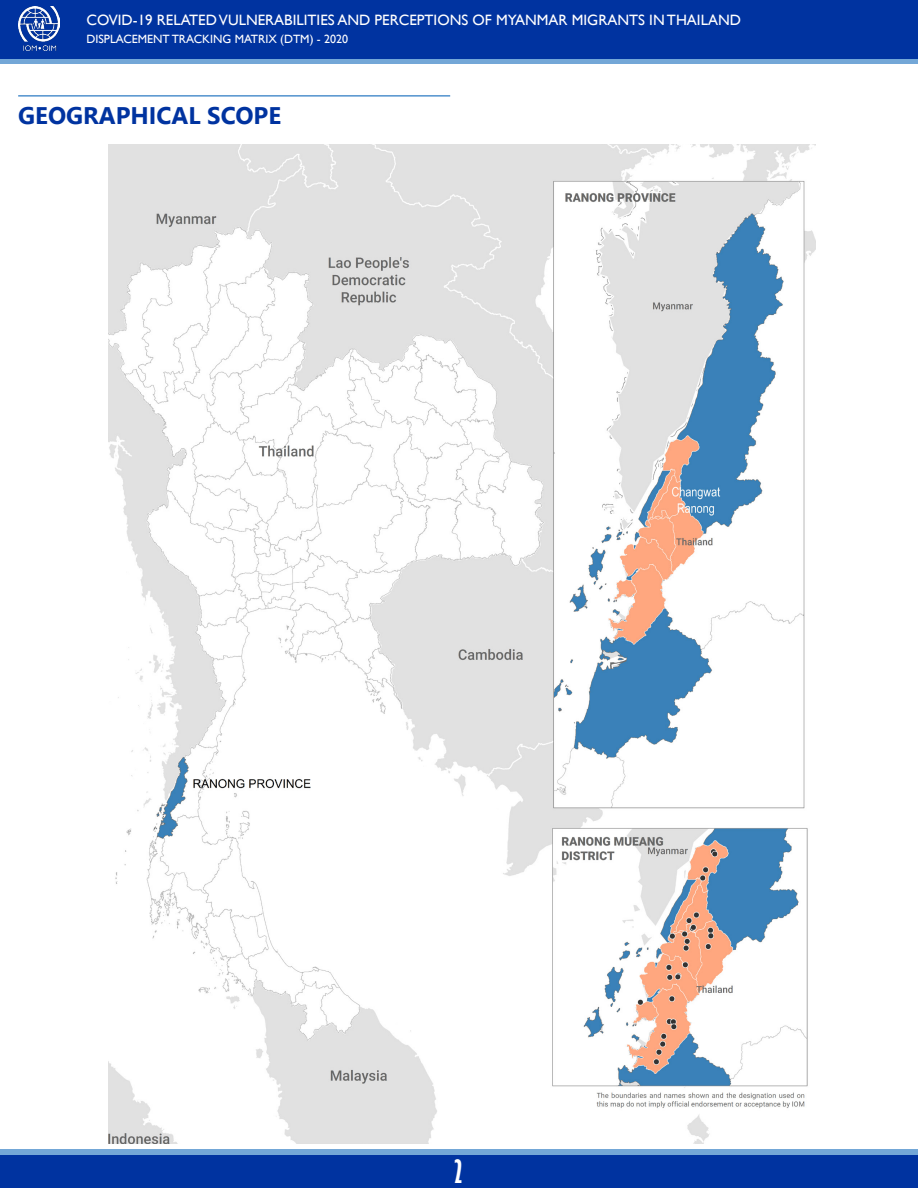
<style>
.page{position:relative;width:918px;height:1188px;background:#fff}
.page>*{position:absolute;margin:0;border:0;box-sizing:border-box;transform-origin:0 0}
.t1{font:700 extra-condensed 30px "Gill Sans";color:#fff}
.t2{font:700 24px "Nirmala UI";color:#0033a0}
.Book_name{font:15px "Gill Sans";color:#fff}
.Book_name-2{font:12px "Gill Sans";color:#fff}
</style>
<div class="page">
<div style="left:0;top:1155px;width:918px;height:33px;background:#0033a0"></div>
<div style="left:0;top:1149px;width:918px;height:6px;background:#73a7d7"></div>
<div style="left:0;top:58px;width:918px;height:6px;background:#73a7d7"></div>
<div style="left:0;top:0;width:918px;height:58px;background:#0033a0"></div>
<hr style="left:18px;top:95px;width:432px;height:2px;background:#5091cd">
<img style="left:18px;top:6px;width:41px;height:45px">
<img style="left:108px;top:144px;width:707px;height:999px">
<p class="Book_name" style="left:86px;top:11px;width:656px">COVID-19 RELATED VULNERABILITIES AND PERCEPTIONS OF MYANMAR MIGRANTS IN THAILAND</p>
<p class="Book_name-2" style="left:86px;top:32px;width:263px">DISPLACEMENT TRACKING MATRIX (DTM) - 2020</p>
<p class="t2" style="left:18px;top:97px;width:264px">GEOGRAPHICAL SCOPE</p>
<p class="t1" style="left:454px;top:1153px;width:9px">2</p>
</div>
